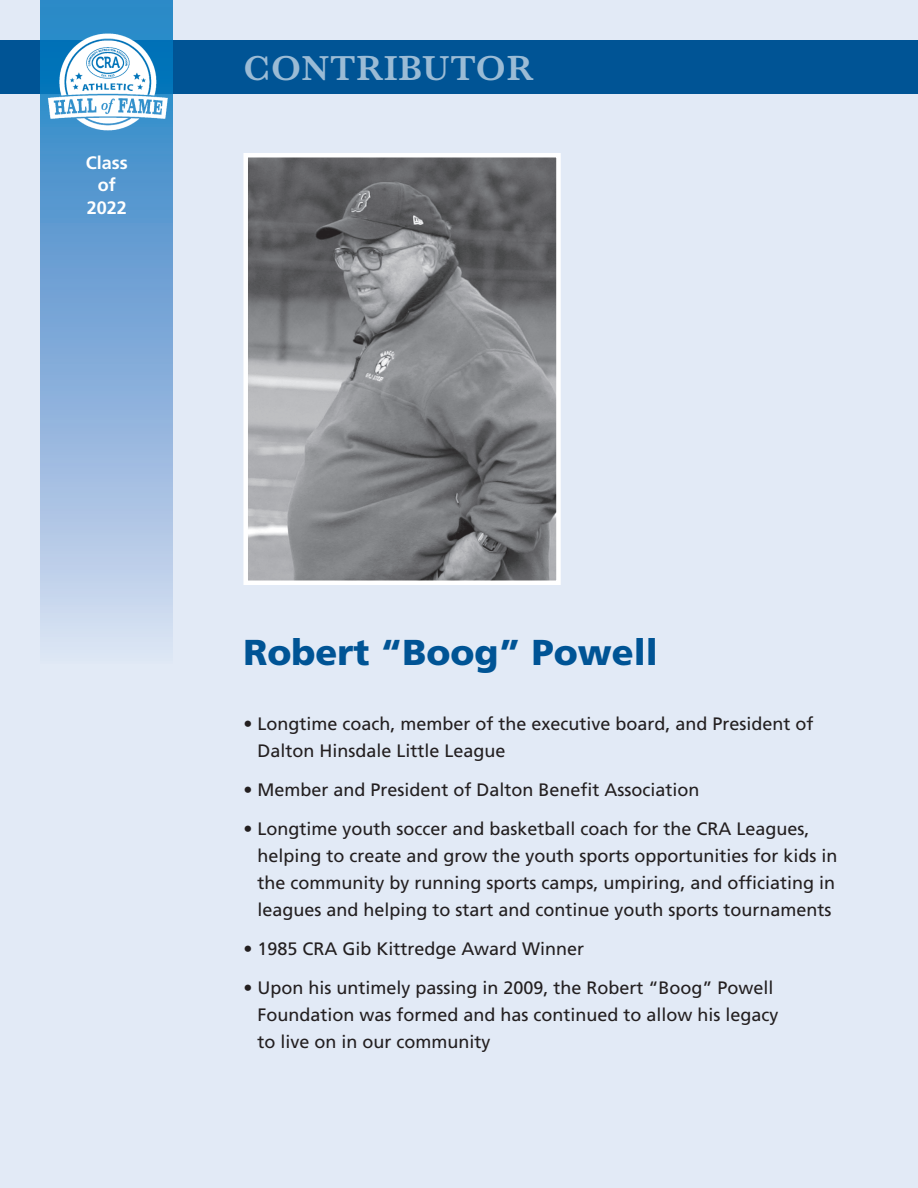
<style>
.page{position:relative;width:918px;height:1188px;background:#e2eaf6}
.page>*{position:absolute;margin:0;border:0;box-sizing:border-box;transform-origin:0 0}
.t1{font:900 36px "Frutiger";color:#005495}
.t2{font:600 36px "Baskerville";letter-spacing:.025em;color:rgb(255 255 255/.61)}
.t3{font:18px/27px "Frutiger";color:#231f20}
.t4{font:700 18px/22.5px "Frutiger";color:#fff;text-align:center}
</style>
<div class="page">
<div style="left:0;top:40px;width:918px;height:54px;background:#005495"></div>
<svg style="left:41px;top:0;width:132px;height:642px;background:#85b0db"></svg>
<img style="left:42px;top:31px;width:131px;height:102px">
<img style="left:248px;top:158px;width:308px;height:422px">
<div style="left:243px;top:153px;width:318px;height:432px;border:4px solid #fff"></div>
<p class="t4" style="left:86px;top:153px;width:43px">Class of<br>2022</p>
<h1 class="t2" style="left:243px;top:46px;width:291px">CONTRIBUTOR</h1>
<h1 class="t1" style="left:243px;top:638px;width:416px">Robert “Boog” Powell</h1>
<p class="t3" style="left:257px;top:712px;width:558px;text-indent:-14px">• Longtime coach, member of the executive board, and President of<br>Dalton Hinsdale Little League</p>
<p class="t3" style="left:243px;top:778px;width:458px">• Member and President of Dalton Benefit Association</p>
<p class="t3" style="left:257px;top:817px;width:582px;text-indent:-14px">• Longtime youth soccer and basketball coach for the CRA Leagues, helping to create and grow the youth sports opportunities for kids in the community by running sports camps, umpiring, and officiating in leagues and helping to start and continue youth sports tournaments</p>
<p class="t3" style="left:243px;top:937px;width:342px">• 1985 CRA Gib Kittredge Award Winner</p>
<p class="t3" style="left:257px;top:976px;width:523px;text-indent:-14px">• Upon his untimely passing in 2009, the Robert “Boog” Powell<br>Foundation was formed and has continued to allow his legacy to live on in our community</p>
</div>
